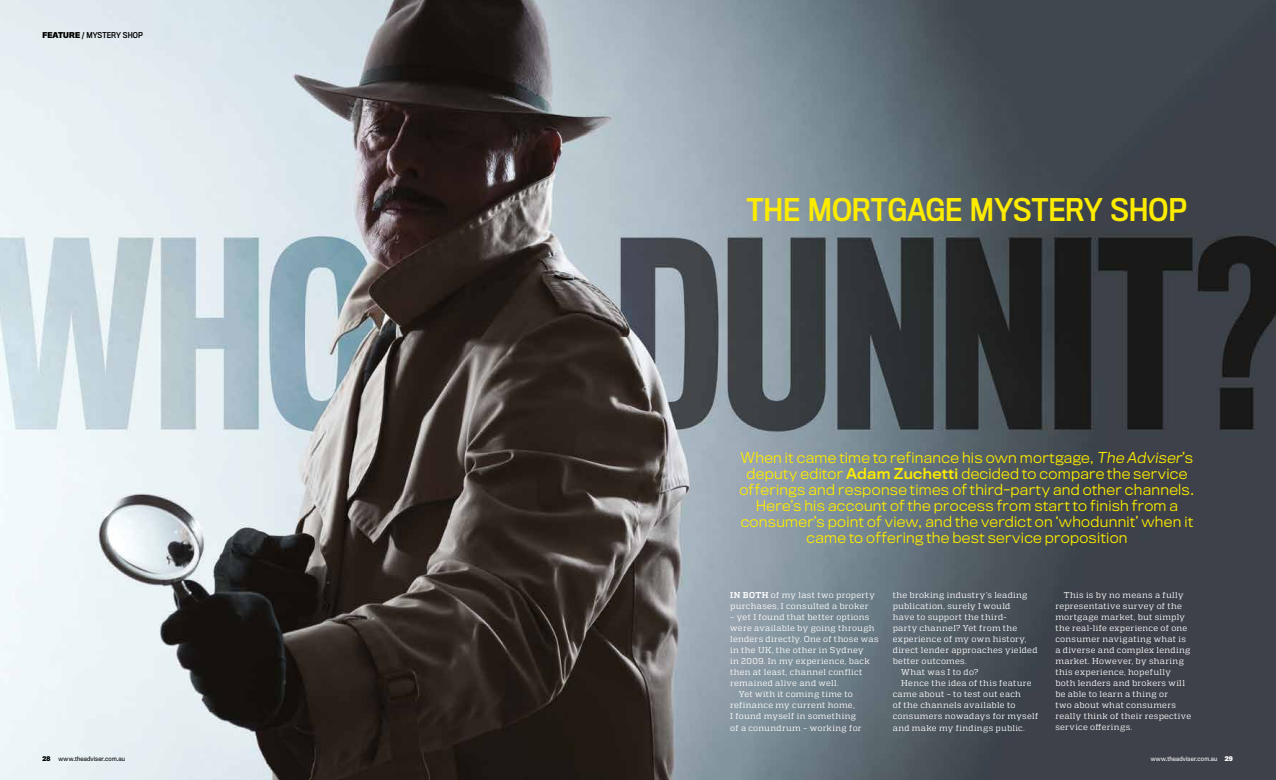
<style>
.page{position:relative;width:1276px;height:780px;background:#fff}
.page>*{position:absolute;margin:0;border:0;box-sizing:border-box;transform-origin:0 0}
.t1{font:29px "Titling Gothic FB Narrow Standard";color:#fdeb00}
.t2{font:300 14px/16px "Titling Gothic FB Normal";letter-spacing:.025em;color:#fdeb00;text-align:center}
.t3{font:8.5px/11px "Quadon";letter-spacing:.035em;color:#fff}
.t4{font:7.5px "Titling Gothic FB Narrow Standard";letter-spacing:.01em;color:#000}
.t5{font:6px "Titling Gothic FB Narrow";letter-spacing:.025em;color:#fff}
.t6{font:6px "Titling Gothic FB Narrow";letter-spacing:.025em;color:#000}
.t7{font:700 6px "Titling Gothic FB Narrow";color:#000}
.s1{font-family:"Titling Gothic FB Narrow";font-weight:700}
.s2{font-family:"Titling Gothic FB Normal Standard";font-weight:400}
.s3{font-weight:700}
</style>
<div class="page">
<img style="left:0;top:0;width:1276px;height:780px">
<p class="t4" style="left:43px;top:31px;width:102px"><span class="s1">FEATURE /</span> MYSTERY SHOP</p>
<p class="t7" style="left:43px;top:755px;width:9px">28</p>
<p class="t6" style="left:58px;top:755px;width:68px">www.theadviser.com.au</p>
<h1 class="t1" style="left:747px;top:193px;width:441px">THE MORTGAGE MYSTERY SHOP</h1>
<p class="t2" style="left:739px;top:449px;width:456px">When it came time to refinance his own mortgage, The Adviser’s deputy editor <span class="s2">Adam Zuchetti</span> decided to compare the service offerings and response times of third-party and other channels.<br>Here’s his account of the process from start to finish from a consumer’s point of view, and the verdict on ‘whodunnit’ when it came to offering the best service proposition</p>
<p class="t3" style="left:730px;top:589px;width:146px"><span class="s3">IN BOTH</span> of my last two property purchases, I consulted a broker</p>
<p class="t3" style="left:730px;top:611px;width:141px">– yet I found that better options</p>
<p class="t3" style="left:730px;top:622px;width:146px">were available by going through</p>
<p class="t3" style="left:730px;top:633px;width:150px">lenders directly. One of those was</p>
<p class="t3" style="left:730px;top:644px;width:135px">in the UK, the other in Sydney</p>
<p class="t3" style="left:730px;top:655px;width:141px">in 2009. In my experience, back</p>
<p class="t3" style="left:730px;top:666px;width:134px">then at least, channel conflict</p>
<p class="t3" style="left:730px;top:677px;width:110px">remained alive and well.</p>
<p class="t3" style="left:738px;top:688px;width:116px">Yet with it coming time to</p>
<p class="t3" style="left:730px;top:699px;width:126px">refinance my current home,</p>
<p class="t3" style="left:730px;top:711px;width:127px">I found myself in something</p>
<p class="t3" style="left:730px;top:722px;width:133px">of a conundrum – working for</p>
<p class="t3" style="left:893px;top:589px;width:136px">the broking industry’s leading</p>
<p class="t3" style="left:893px;top:600px;width:119px">publication, surely I would</p>
<p class="t3" style="left:893px;top:611px;width:115px">have to support the third-</p>
<p class="t3" style="left:893px;top:622px;width:126px">party channel? Yet from the</p>
<p class="t3" style="left:893px;top:633px;width:135px">experience of my own history,</p>
<p class="t3" style="left:893px;top:644px;width:146px">direct lender approaches yielded</p>
<p class="t3" style="left:893px;top:655px;width:75px">better outcomes.</p>
<p class="t3" style="left:901px;top:666px;width:79px">What was I to do?</p>
<p class="t3" style="left:901px;top:677px;width:132px">Hence the idea of this feature</p>
<p class="t3" style="left:893px;top:688px;width:130px">came about – to test out each</p>
<p class="t3" style="left:893px;top:699px;width:124px">of the channels available to</p>
<p class="t3" style="left:893px;top:711px;width:147px">consumers nowadays for myself</p>
<p class="t3" style="left:893px;top:722px;width:133px">and make my findings public.</p>
<p class="t3" style="left:1055px;top:589px;width:137px;text-indent:8px">This is by no means a fully representative survey of the mortgage market, but simply the real-life experience of one consumer navigating what is a diverse and complex lending market. However, by sharing this experience, hopefully both lenders and brokers will be able to learn a thing or<br>two about what consumers really think of their respective service offerings.</p>
<p class="t5" style="left:1150px;top:755px;width:84px">www.theadviser.com.au <span class="s3">29</span></p>
</div>
